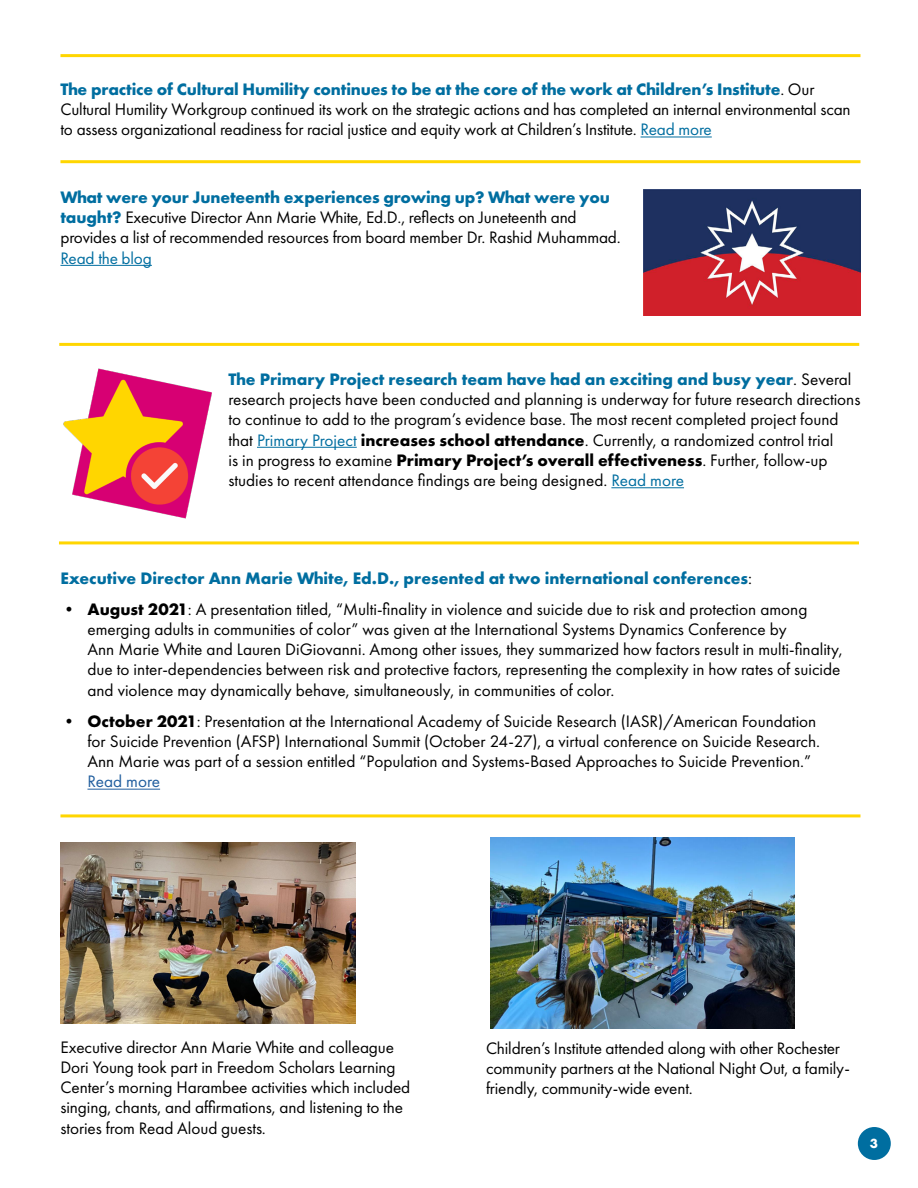
<style>
.page{position:relative;width:918px;height:1188px;background:#fff}
.page>*{position:absolute;margin:0;border:0;box-sizing:border-box;transform-origin:0 0}
.t1{font:17.25px/20.2px "Futura PT";color:#000}
.t2{font:700 17.25px "Futura PT";color:#006ea0}
.t3{font:17.25px "Futura PT";letter-spacing:-.01em;color:#006ea0}
.t4{font:17.25px "Futura PT";color:#215e9e}
.t5{font:700 13.8px "Futura PT";color:#fff}
.s1{font-weight:700;color:#006ea0}
.s2{color:#006ea0}
.s3{font-weight:700}
.s4{font-weight:400;color:#000}
</style>
<div class="page">
<div style="left:858px;top:1127px;width:33px;height:33px;background:#006ea0;border-radius:50%"></div>
<hr style="left:641px;top:137px;width:71px;height:1px;background:#006ea0">
<hr style="left:87px;top:789px;width:73px;height:1px;background:#215e9e">
<hr style="left:59px;top:343px;width:800px;height:3px;background:#ffd600">
<img style="left:63px;top:368px;width:149px;height:151px">
<hr style="left:257px;top:447px;width:100px;height:1px;background:#006ea0">
<hr style="left:611px;top:487px;width:73px;height:1px;background:#006ea0">
<hr style="left:59px;top:541px;width:800px;height:3px;background:#ffd600">
<hr style="left:60px;top:54px;width:800px;height:3px;background:#ffd600">
<hr style="left:60px;top:814px;width:800px;height:3px;background:#ffd600">
<hr style="left:60px;top:160px;width:800px;height:3px;background:#ffd600">
<img style="left:643px;top:190px;width:218px;height:126px">
<hr style="left:60px;top:265px;width:92px;height:1px;background:#006ea0">
<img style="left:60px;top:843px;width:296px;height:180px">
<img style="left:490px;top:838px;width:305px;height:190px">
<p class="t1" style="left:60px;top:79px;width:792px"><span class="s1">The practice of Cultural Humility continues to be at the core of the work at Children’s Institute</span>. Our<br>Cultural Humility Workgroup continued its work on the strategic actions and has completed an internal environmental scan to assess organizational readiness for racial justice and equity work at Children’s Institute. <span class="s2">Read more</span></p>
<p class="t1" style="left:60px;top:187px;width:562px"><span class="s1">What were your Juneteenth experiences growing up? What were you taught?</span> Executive Director Ann Marie White, Ed.D., reflects on Juneteenth and provides a list of recommended resources from board member Dr. Rashid Muhammad.</p>
<p class="t3" style="left:60px;top:248px;width:93px">Read the blog</p>
<p class="t1" style="left:228px;top:369px;width:634px"><span class="s1">The Primary Project research team have had an exciting and busy year</span>. Several research projects have been conducted and planning is underway for future research directions to continue to add to the program’s evidence base. The most recent completed project found that <span class="s2">Primary Project</span> <span class="s3">increases school attendance</span>. Currently, a randomized control trial<br>is in progress to examine <span class="s3">Primary Project’s overall effectiveness</span>. Further, follow-up studies to recent attendance findings are being designed. <span class="s2">Read more</span></p>
<p class="t2" style="left:60px;top:567px;width:693px">Executive Director Ann Marie White, Ed.D., presented at two international conferences<span class="s4">:</span></p>
<p class="t1" style="left:87px;top:599px;width:757px;text-indent:-27px"><span class="s3">• August 2021</span>: A presentation titled, “Multi-finality in violence and suicide due to risk and protection among emerging adults in communities of color” was given at the International Systems Dynamics Conference by<br>Ann Marie White and Lauren DiGiovanni. Among other issues, they summarized how factors result in multi-finality, due to inter-dependencies between risk and protective factors, representing the complexity in how rates of suicide and violence may dynamically behave, simultaneously, in communities of color.</p>
<p class="t1" style="left:87px;top:711px;width:734px;text-indent:-27px"><span class="s3">• October 2021</span>: Presentation at the International Academy of Suicide Research (IASR)/American Foundation for Suicide Prevention (AFSP) International Summit (October 24-27), a virtual conference on Suicide Research.<br>Ann Marie was part of a session entitled “Population and Systems-Based Approaches to Suicide Prevention.”</p>
<p class="t4" style="left:87px;top:771px;width:74px">Read more</p>
<p class="t1" style="left:60px;top:1037px;width:351px">Executive director Ann Marie White and colleague Dori Young took part in Freedom Scholars Learning Center’s morning Harambee activities which included singing, chants, and affirmations, and listening to the stories from Read Aloud guests.</p>
<p class="t1" style="left:486px;top:1038px;width:365px">Children’s Institute attended along with other Rochester community partners at the National Night Out, a family&shy;friendly, community-wide event.</p>
<p class="t5" style="left:870px;top:1134px;width:10px">3</p>
</div>
